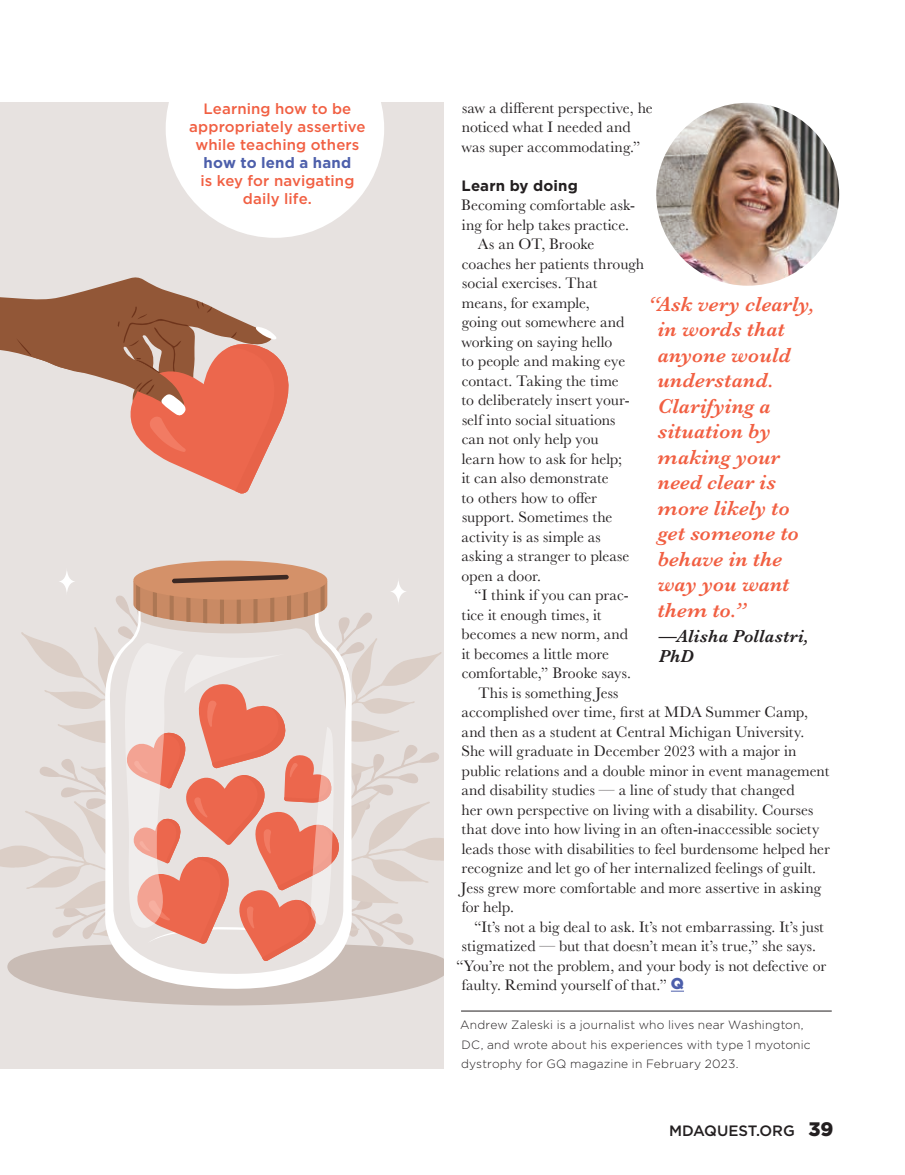
<style>
.page{position:relative;width:905px;height:1175px;background:#fff}
.page>*{position:absolute;margin:0;border:0;box-sizing:border-box;transform-origin:0 0}
.NEW_Pullquote_Italic{font:italic 600 21px/25.5px "Baskerville";letter-spacing:.01em;color:#f15f42}
.NEW_Pullquote_Name_I{font:italic 600 18px/19.5px "Baskerville";letter-spacing:.005em;color:#231f20}
.NEW_Body_Indent{font:15.75px/19.5px "Baskerville";letter-spacing:.005em;color:#231f20}
.NEW_Body_No_Indent{font:15.75px/19.5px "Baskerville";letter-spacing:.005em;color:#231f20}
.NEW_Pull_Quote{font:500 15px/18px "Gotham";letter-spacing:.005em;color:#f15f42;text-align:center}
.t1{font:500 15px "Gotham";color:#231f20}
.NEW_Subhead{font:700 15px "Gotham";letter-spacing:.01em;color:#231f20}
.NEW_Author_Bio{font:300 12px/19.5px "Gotham";letter-spacing:.015em;color:#231f20}
.s1{font-weight:700;color:#4d5fab}
.s2{font-family:"Gotham";font-weight:900;color:#4d5fab}
.s3{font-weight:900;font-size:19.5px}
</style>
<div class="page">
<svg style="left:671px;top:990px;width:13px;height:1px"></svg>
<hr style="left:461px;top:1010px;width:370px;height:1px;background:#231f20">
<div style="left:0;top:103px;width:443px;height:966px;background:#e7e2e0"></div>
<div style="left:133px;top:560px;width:194px;height:40px;background:#d49169;border-radius:50%"></div>
<svg style="left:0;top:575px;width:443px;height:430px"></svg>
<svg style="left:389px;top:577px;width:18px;height:29px"></svg>
<svg style="left:58px;top:567px;width:18px;height:29px"></svg>
<svg style="left:0;top:277px;width:289px;height:217px"></svg>
<img style="left:656px;top:103px;width:183px;height:183px;border-radius:91px">
<div style="left:166px;top:19px;width:218px;height:219px;background:#fff;border-radius:50%"></div>
<p class="NEW_Pull_Quote" style="left:189px;top:99px;width:178px">Learning how to be appropriately assertive while teaching others <span class="s1">how to lend a hand<br></span>is key for navigating daily life.</p>
<p class="NEW_Body_Indent" style="left:461px;top:98px;width:193px">saw a different perspective, he noticed what I needed and was super accommodating.”</p>
<p class="NEW_Subhead" style="left:461px;top:177px;width:118px">Learn by doing</p>
<p class="NEW_Body_No_Indent" style="left:461px;top:195px;width:175px">Becoming comfortable ask&shy;ing for help takes practice.</p>
<p class="NEW_Body_Indent" style="left:461px;top:234px;width:184px;text-indent:17px">As an OT, Brooke coaches her patients through social exercises. That means, for example,<br>going out somewhere and working on saying hello<br>to people and making eye contact. Taking the time<br>to deliberately insert your&shy;self into social situations<br>can not only help you<br>learn how to ask for help;<br>it can also demonstrate<br>to others how to offer support. Sometimes the activity is as simple as asking a stranger to please open a door.</p>
<p class="NEW_Body_Indent" style="left:461px;top:585px;width:171px;text-indent:13px">“I think if you can prac&shy;tice it enough times, it becomes a new norm, and it becomes a little more comfortable,” Brooke says.</p>
<p class="NEW_Body_Indent" style="left:461px;top:683px;width:370px;text-indent:18px">This is something Jess<br>accomplished over time, first at MDA Summer Camp, and then as a student at Central Michigan University.<br>She will graduate in December 2023 with a major in public relations and a double minor in event management and disability studies — a line of study that changed<br>her own perspective on living with a disability. Courses that dove into how living in an often-inaccessible society leads those with disabilities to feel burdensome helped her recognize and let go of her internalized feelings of guilt.<br>Jess grew more comfortable and more assertive in asking for help.</p>
<p class="NEW_Body_Indent" style="left:474px;top:917px;width:351px">“It’s not a big deal to ask. It’s not embarrassing. It’s just</p>
<p class="NEW_Body_Indent" style="left:462px;top:936px;width:356px">stigmatized — but that doesn’t mean it’s true,” she says.</p>
<p class="NEW_Body_Indent" style="left:456px;top:956px;width:371px">“You’re not the problem, and your body is not defective or</p>
<p class="NEW_Body_Indent" style="left:462px;top:975px;width:224px">faulty. Remind yourself of that.” <span class="s2">Q</span></p>
<p class="NEW_Author_Bio" style="left:460px;top:1015px;width:352px">Andrew Zaleski is a journalist who lives near Washington,<br>DC, and wrote about his experiences with type 1 myotonic dystrophy for GQ magazine in February 2023.</p>
<p class="NEW_Pullquote_Italic" style="left:657px;top:291px;width:158px;text-indent:-10px">“Ask very clearly, in words that anyone would understand.<br>Clarifying a situation by making your need clear is more likely to get someone to behave in the way you want them to.”</p>
<p class="NEW_Pullquote_Name_I" style="left:658px;top:627px;width:152px">—Alisha Pollastri,<br>PhD</p>
<p class="t1" style="left:669px;top:1121px;width:166px">MDAQUEST.ORG <span class="s3">39</span></p>
</div>
